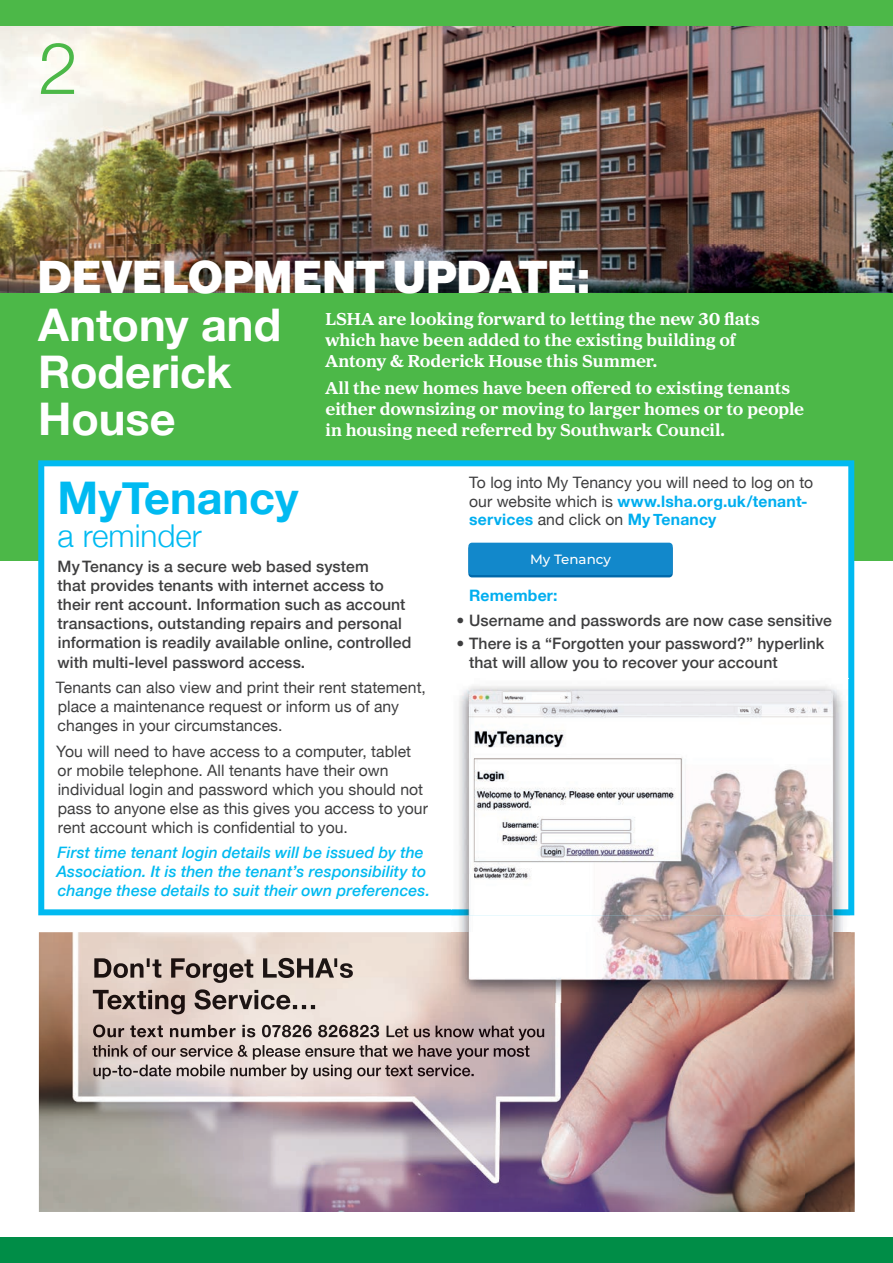
<style>
.page{position:relative;width:893px;height:1263px;background:#fff}
.page>*{position:absolute;margin:0;border:0;box-sizing:border-box;transform-origin:0 0}
.t1{font:300 72px "Helvetica Neue";color:#4cb848}
.t2{font:700 45px/47.4px "Helvetica Neue";color:#fff}
.t3{font:45px "N Haas Grotesk DS Pro 95 Blk";letter-spacing:.01em;color:#fff}
.t4{font:700 45px "Helvetica Neue";color:#00baf1}
.t5{font:300 31.5px "Helvetica Neue";color:#00baf1}
.t6{font:700 18px/21px "Proxima Sera";letter-spacing:-.005em;color:#fff}
.t7{font:15.75px/19px "Helvetica Neue";letter-spacing:.005em;color:#3e3e3f}
.t8{font:500 15.75px/19px "Helvetica Neue";letter-spacing:.005em;color:#3e3e3f}
.t9{font:italic 500 15.75px/19px "Helvetica Neue";letter-spacing:.01em;color:#00baf1}
.t10{font:700 15.75px "Helvetica Neue";letter-spacing:.01em;color:#00aeef}
.t11{font:500 13.5px "Montserrat";color:#fff}
.s1{font-weight:700;color:#00aeef}
</style>
<div class="page">
<img style="left:804px;top:932px;width:51px;height:280px">
<img style="left:39px;top:932px;width:459px;height:280px">
<img style="left:498px;top:1002px;width:306px;height:210px">
<img style="left:0;top:26px;width:893px;height:267px">
<div style="left:0;top:1237px;width:893px;height:26px;background:#008d47"></div>
<div style="left:0;top:0;width:893px;height:26px;background:#4cb848"></div>
<div style="left:0;top:293px;width:893px;height:267px;background:#4cb848"></div>
<svg style="left:38px;top:460px;width:816px;height:455px"></svg>
<div style="left:468px;top:545px;width:205px;height:32px;background:#0069ab;border-radius:4px"></div>
<div style="left:468px;top:543px;width:205px;height:32px;background:#1288cb;border-radius:4px"></div>
<img style="left:94px;top:958px;width:259px;height:25px">
<img style="left:93px;top:989px;width:224px;height:25px">
<img style="left:93px;top:1024px;width:287px;height:13px">
<img style="left:387px;top:1025px;width:158px;height:15px">
<img style="left:93px;top:1045px;width:437px;height:15px">
<img style="left:93px;top:1064px;width:381px;height:15px">
<img style="left:451px;top:679px;width:399px;height:323px">
<img style="left:451px;top:679px;width:397px;height:230px">
<h1 class="t1" style="left:38px;top:10px;width:42px">2</h1>
<h2 class="t3" style="left:38px;top:251px;width:553px">DEVELOPMENT UPDATE:</h2>
<h2 class="t2" style="left:38px;top:302px;width:244px">Antony and<br>Roderick<br>House</h2>
<p class="t6" style="left:325px;top:308px;width:436px">LSHA are looking forward to letting the new 30 flats which have been added to the existing building of<br>Antony &amp; Roderick House this Summer.</p>
<p class="t6" style="left:325px;top:377px;width:480px">All the new homes have been offered to existing tenants either downsizing or moving to larger homes or to people in housing need referred by Southwark Council.</p>
<h2 class="t4" style="left:58px;top:463px;width:242px">MyTenancy</h2>
<h3 class="t5" style="left:58px;top:510px;width:146px">a reminder</h3>
<p class="t8" style="left:58px;top:556px;width:355px">My Tenancy is a secure web based system<br>that provides tenants with internet access to their rent account. Information such as account transactions, outstanding repairs and personal information is readily available online, controlled with multi-level password access.</p>
<p class="t7" style="left:56px;top:679px;width:372px">Tenants can also view and print their rent statement, place a maintenance request or inform us of any changes in your circumstances.</p>
<p class="t7" style="left:56px;top:742px;width:373px">You will need to have access to a computer, tablet or mobile telephone. All tenants have their own individual login and password which you should not pass to anyone else as this gives you access to your rent account which is confidential to you.</p>
<p class="t9" style="left:56px;top:842px;width:375px">First time tenant login details will be issued by the<br>Association. It is then the tenant’s responsibility to change these details to suit their own preferences.</p>
<p class="t7" style="left:469px;top:474px;width:346px">To log into My Tenancy you will need to log on to our website which is <span class="s1">www.lsha.org.uk/tenant&shy;services</span> and click on <span class="s1">My Tenancy</span></p>
<p class="t11" style="left:530px;top:550px;width:82px">My Tenancy</p>
<p class="t10" style="left:469px;top:583px;width:90px">Remember:</p>
<p class="t8" style="left:456px;top:609px;width:377px">• Username and passwords are now case sensitive</p>
<p class="t8" style="left:469px;top:633px;width:357px;text-indent:-13px">• There is a “Forgotten your password?” hyperlink that will allow you to recover your account</p>
</div>
